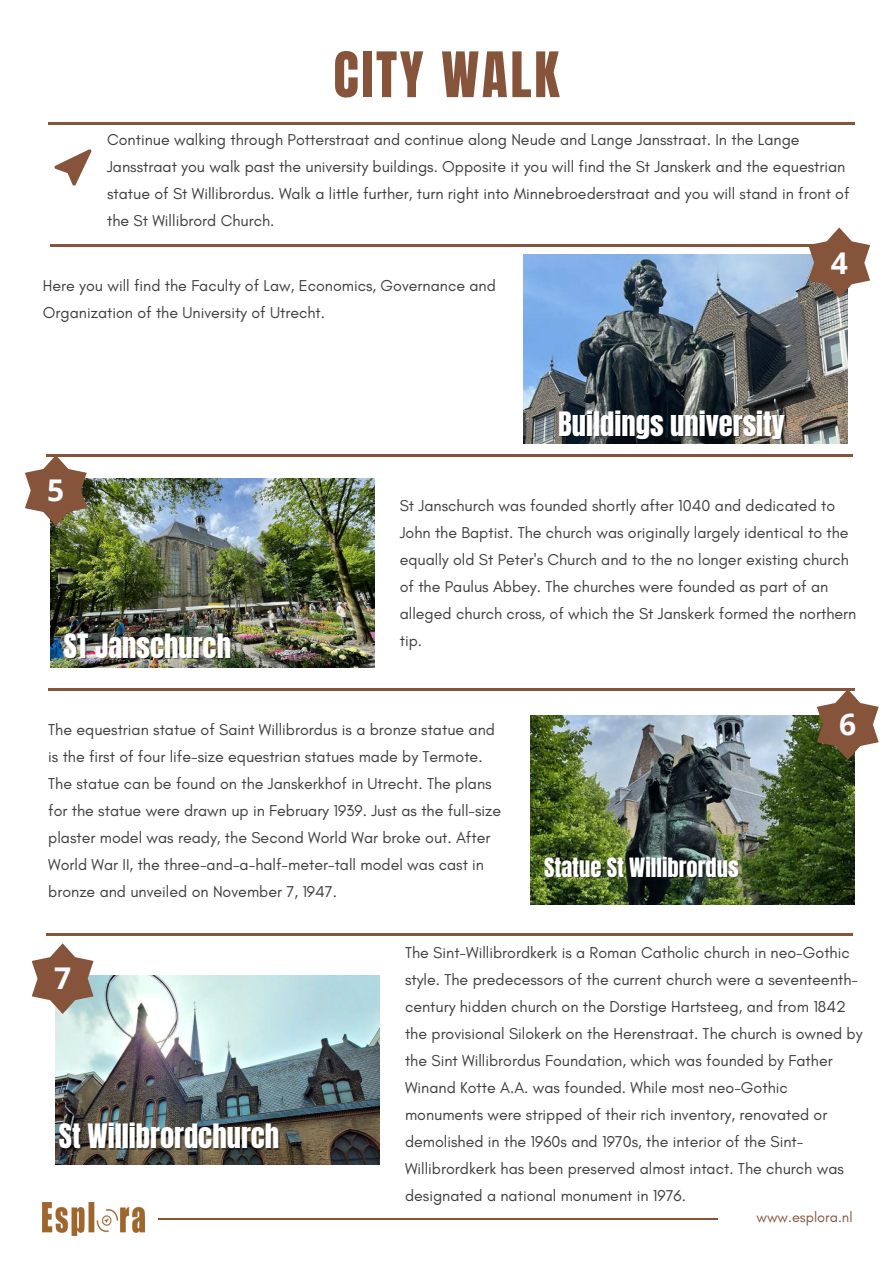
<style>
.page{position:relative;width:893px;height:1264px;background:#fff}
.page>*{position:absolute;margin:0;border:0;box-sizing:border-box;transform-origin:0 0}
.t1{font:53.25px "Anton";letter-spacing:.05em;color:#86533b}
.t2{font:700 30px "Open Sans";color:#f9fafd}
.t3{font:28.5px "Anton";color:#fff}
.t4{font:22.65px "Anton";color:#fff}
.t5{font:16.05px/27px "Glacial Indifference";color:#3d3d3d}
.t6{font:14.55px "Glacial Indifference";color:#86533b}
</style>
<div class="page">
<img style="left:530px;top:715px;width:324px;height:189px">
<hr style="left:158px;top:1218px;width:559px;height:1px;background:#86533b">
<hr style="left:46px;top:454px;width:806px;height:2px;background:#86533b">
<hr style="left:48px;top:688px;width:807px;height:2px;background:#86533b">
<img style="left:50px;top:479px;width:324px;height:188px">
<img style="left:43px;top:1202px;width:101px;height:33px">
<img style="left:523px;top:255px;width:324px;height:188px">
<svg style="left:808px;top:227px;width:62px;height:71px"></svg>
<svg style="left:25px;top:456px;width:62px;height:70px"></svg>
<svg style="left:816px;top:690px;width:62px;height:70px"></svg>
<hr style="left:48px;top:122px;width:807px;height:3px;background:#86533b">
<hr style="left:50px;top:244px;width:807px;height:2px;background:#86533b">
<svg style="left:54px;top:149px;width:37px;height:37px"></svg>
<img style="left:56px;top:975px;width:324px;height:189px">
<svg style="left:32px;top:943px;width:62px;height:71px"></svg>
<hr style="left:46px;top:933px;width:806px;height:2px;background:#86533b">
<h1 class="t1" style="left:333px;top:36px;width:227px">CITY WALK</h1>
<p class="t5" style="left:107px;top:126px;width:744px">Continue walking through Potterstraat and continue along Neude and Lange Jansstraat. In the Lange Jansstraat you walk past the university buildings. Opposite it you will find the St Janskerk and the equestrian statue of St Willibrordus. Walk a little further, turn right into Minnebroederstraat and you will stand in front of the St Willibrord Church.</p>
<p class="t5" style="left:43px;top:272px;width:454px">Here you will find the Faculty of Law, Economics, Governance and<br>Organization of the University of Utrecht.</p>
<h2 class="t2" style="left:830px;top:241px;width:19px">4</h2>
<h3 class="t3" style="left:558px;top:403px;width:228px">Buildings university</h3>
<h2 class="t2" style="left:47px;top:469px;width:19px">5</h2>
<h3 class="t3" style="left:64px;top:625px;width:169px">ST Janschurch</h3>
<p class="t5" style="left:399px;top:492px;width:458px">St Janschurch was founded shortly after 1040 and dedicated to John the Baptist. The church was originally largely identical to the equally old St Peter's Church and to the no longer existing church of the Paulus Abbey. The churches were founded as part of an alleged church cross, of which the St Janskerk formed the northern tip.</p>
<p class="t5" style="left:48px;top:715px;width:454px">The equestrian statue of Saint Willibrordus is a bronze statue and is the first of four life-size equestrian statues made by Termote.<br>The statue can be found on the Janskerkhof in Utrecht. The plans for the statue were drawn up in February 1939. Just as the full-size plaster model was ready, the Second World War broke out. After World War II, the three-and-a-half-meter-tall model was cast in bronze and unveiled on November 7, 1947.</p>
<h3 class="t4" style="left:544px;top:851px;width:196px">Statue St Willibrordus</h3>
<h2 class="t2" style="left:839px;top:703px;width:19px">6</h2>
<h2 class="t2" style="left:54px;top:957px;width:19px">7</h2>
<h3 class="t3" style="left:59px;top:1115px;width:222px">St Willibrordchurch</h3>
<p class="t5" style="left:405px;top:938px;width:459px">The Sint-Willibrordkerk is a Roman Catholic church in neo-Gothic style. The predecessors of the current church were a seventeenth&shy;century hidden church on the Dorstige Hartsteeg, and from 1842 the provisional Silokerk on the Herenstraat. The church is owned by the Sint Willibrordus Foundation, which was founded by Father Winand Kotte A.A. was founded. While most neo-Gothic monuments were stripped of their rich inventory, renovated or demolished in the 1960s and 1970s, the interior of the Sint-Willibrordkerk has been preserved almost intact. The church was designated a national monument in 1976.</p>
<p class="t6" style="left:756px;top:1208px;width:97px">www.esplora.nl</p>
</div>
